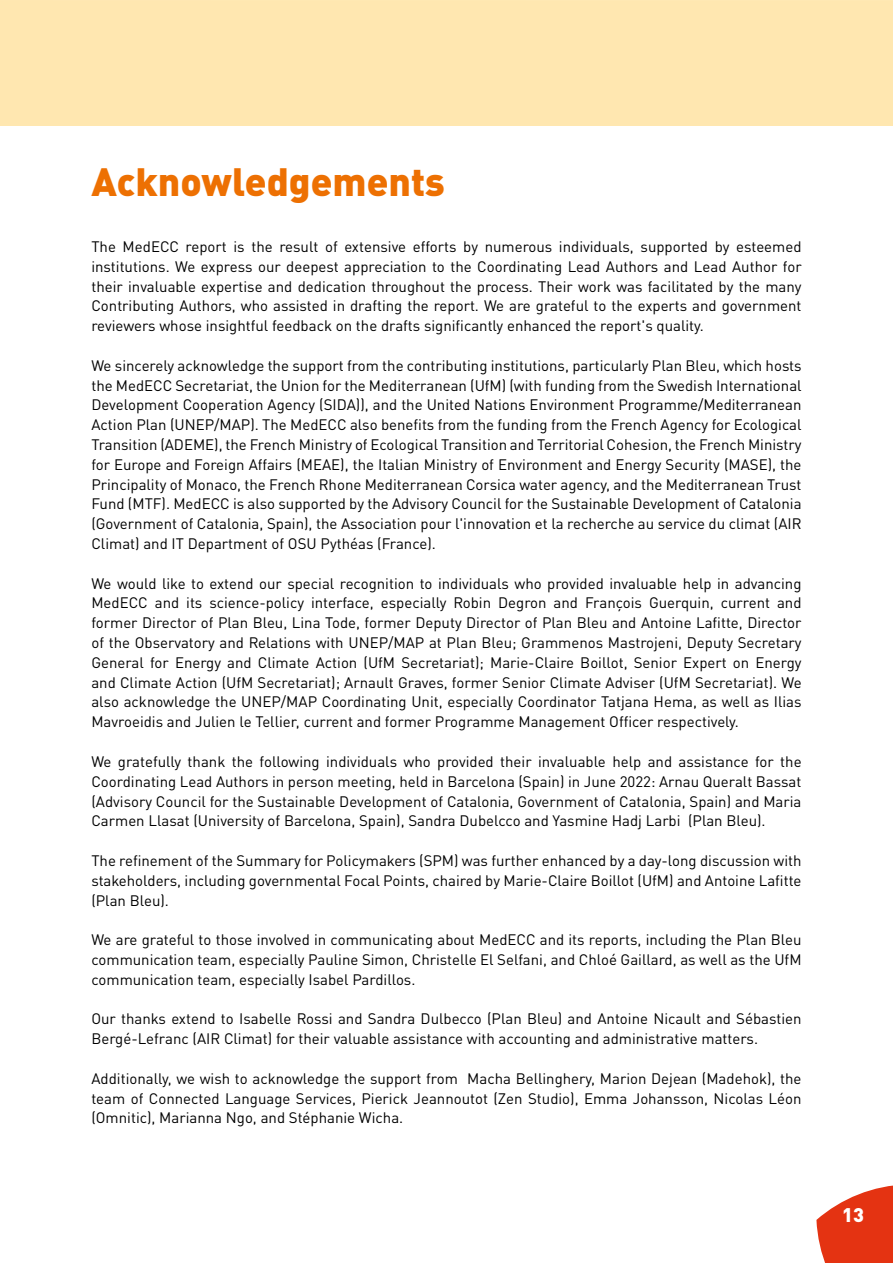
<style>
.page{position:relative;width:893px;height:1263px;background:#fff}
.page>*{position:absolute;margin:0;border:0;box-sizing:border-box;transform-origin:0 0}
.t1{font:900 39px "DIN Pro";color:#ed7002}
.t2{font:900 19.5px "DIN Pro";color:#fff}
.t3{font:15px/19.8px "DIN Pro";color:#000;text-align:justify}
</style>
<div class="page">
<svg style="left:816px;top:1185px;width:77px;height:78px"></svg>
<div style="left:0;top:0;width:893px;height:126px;background:#ffe7b0"></div>
<hr style="left:0;top:0;width:893px;height:1px;background:#fff3cc">
<p class="t1" style="left:91px;top:148px;width:355px">Acknowledgements</p>
<p class="t3" style="left:91px;top:235px;width:712px">The MedECC report is the result of extensive efforts by numerous individuals, supported by esteemed institutions. We express our deepest appreciation to the Coordinating Lead Authors and Lead Author for their invaluable expertise and dedication throughout the process. Their work was facilitated by the many Contributing Authors, who assisted in drafting the report. We are grateful to the experts and government reviewers whose insightful feedback on the drafts significantly enhanced the report's quality.</p>
<p class="t3" style="left:91px;top:354px;width:712px">We sincerely acknowledge the support from the contributing institutions, particularly Plan Bleu, which hosts the MedECC Secretariat, the Union for the Mediterranean (UfM) (with funding from the Swedish International Development Cooperation Agency (SIDA)), and the United Nations Environment Programme/Mediterranean Action Plan (UNEP/MAP). The MedECC also benefits from the funding from the French Agency for Ecological Transition (ADEME), the French Ministry of Ecological Transition and Territorial Cohesion, the French Ministry for Europe and Foreign Affairs (MEAE), the Italian Ministry of Environment and Energy Security (MASE), the Principality of Monaco, the French Rhone Mediterranean Corsica water agency, and the Mediterranean Trust Fund (MTF). MedECC is also supported by the Advisory Council for the Sustainable Development of Catalonia (Government of Catalonia, Spain), the Association pour l'innovation et la recherche au service du climat (AIR Climat) and IT Department of OSU Pythéas (France).</p>
<p class="t3" style="left:91px;top:572px;width:712px">We would like to extend our special recognition to individuals who provided invaluable help in advancing MedECC and its science-policy interface, especially Robin Degron and François Guerquin, current and former Director of Plan Bleu, Lina Tode, former Deputy Director of Plan Bleu and Antoine Lafitte, Director of the Observatory and Relations with UNEP/MAP at Plan Bleu; Grammenos Mastrojeni, Deputy Secretary General for Energy and Climate Action (UfM Secretariat); Marie-Claire Boillot, Senior Expert on Energy and Climate Action (UfM Secretariat); Arnault Graves, former Senior Climate Adviser (UfM Secretariat). We also acknowledge the UNEP/MAP Coordinating Unit, especially Coordinator Tatjana Hema, as well as Ilias Mavroeidis and Julien le Tellier, current and former Programme Management Officer respectively.</p>
<p class="t3" style="left:91px;top:750px;width:712px">We gratefully thank the following individuals who provided their invaluable help and assistance for the Coordinating Lead Authors in person meeting, held in Barcelona (Spain) in June 2022: Arnau Queralt Bassat (Advisory Council for the Sustainable Development of Catalonia, Government of Catalonia, Spain) and Maria Carmen Llasat (University of Barcelona, Spain), Sandra Dubelcco and Yasmine Hadj Larbi (Plan Bleu).</p>
<p class="t3" style="left:91px;top:849px;width:712px">The refinement of the Summary for Policymakers (SPM) was further enhanced by a day-long discussion with stakeholders, including governmental Focal Points, chaired by Marie-Claire Boillot (UfM) and Antoine Lafitte (Plan Bleu).</p>
<p class="t3" style="left:91px;top:928px;width:712px">We are grateful to those involved in communicating about MedECC and its reports, including the Plan Bleu communication team, especially Pauline Simon, Christelle El Selfani, and Chloé Gaillard, as well as the UfM communication team, especially Isabel Pardillos.</p>
<p class="t3" style="left:91px;top:1007px;width:712px">Our thanks extend to Isabelle Rossi and Sandra Dulbecco (Plan Bleu) and Antoine Nicault and Sébastien<br>Bergé-Lefranc (AIR Climat) for their valuable assistance with accounting and administrative matters.</p>
<p class="t3" style="left:91px;top:1067px;width:712px">Additionally, we wish to acknowledge the support from Macha Bellinghery, Marion Dejean (Madehok), the team of Connected Language Services, Pierick Jeannoutot (Zen Studio), Emma Johansson, Nicolas Léon (Omnitic), Marianna Ngo, and Stéphanie Wicha.</p>
<h2 class="t2" style="left:842px;top:1198px;width:23px">13</h2>
</div>
